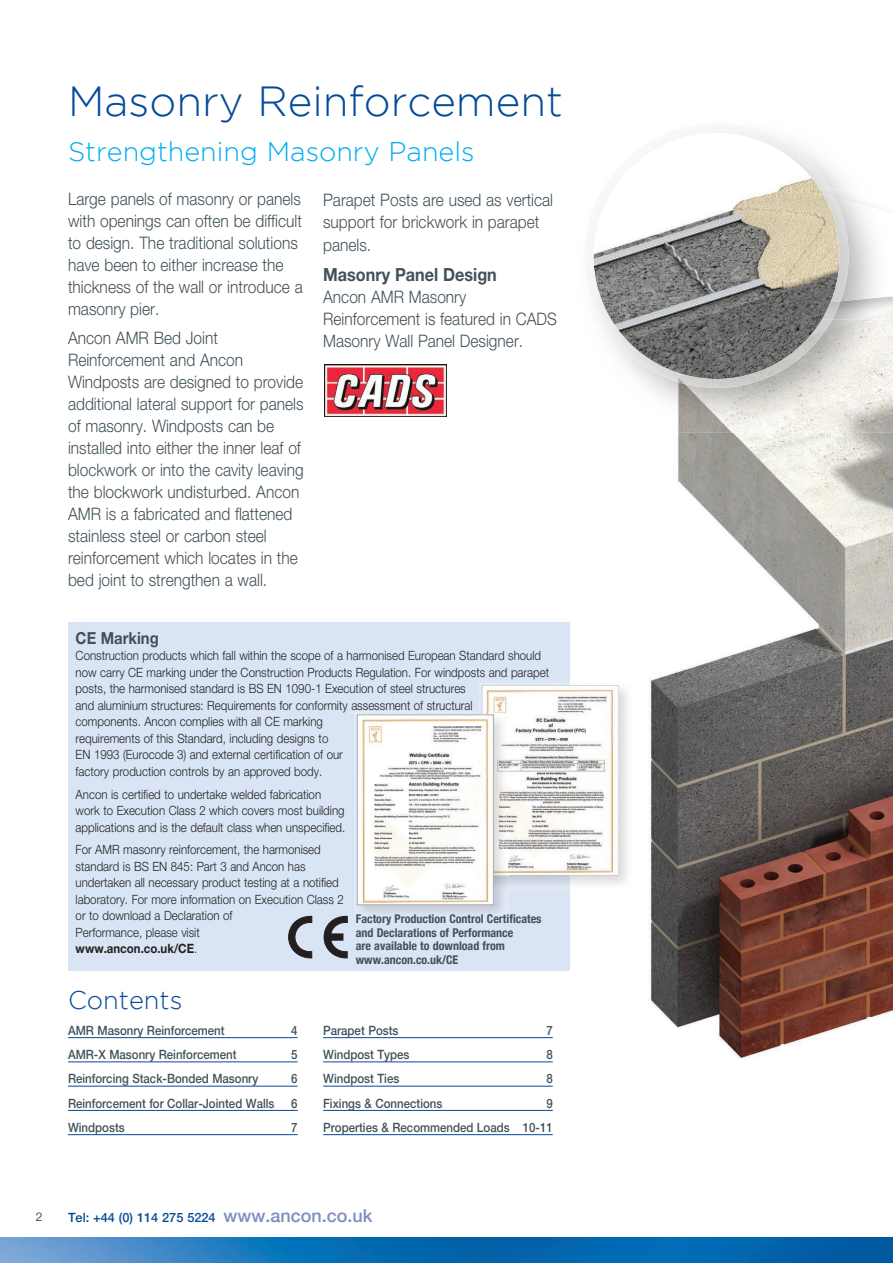
<style>
.page{position:relative;width:893px;height:1263px;background:#fff}
.page>*{position:absolute;margin:0;border:0;box-sizing:border-box;transform-origin:0 0}
.t1{font:300 42px "Gotham";color:#054a99}
.t2{font:300 27px "Gotham";color:#00aeef}
.t3{font:300 25.5px "Gotham";color:#054a99}
.t4{font:700 18px "Helvetica Neue";color:#425159;scale:.9 1}
.t5{font:300 17.25px/22px "Helvetica Neue";color:#425159;scale:.9 1}
.t6{font:700 16.5px "Helvetica Neue";color:#425159;scale:.9 1}
.t7{font:300 12.75px/16.5px "Helvetica Neue";color:#231f20;scale:.9 1}
.t8{font:500 12.75px/24.3px "Helvetica Neue";color:#425159;text-align:right;scale:.9 1}
.t9{font:500 12.75px "Helvetica Neue";color:#054a99}
.t10{font:700 condensed 12px/13.5px "Helvetica Neue";color:#425159}
.t11{font:300 12px "Helvetica Neue";color:#231f20}
.s1{font-weight:700}
.s2{font-size:18px;color:#7f8cc2}
</style>
<div class="page">
<img style="left:522px;top:433px;width:371px;height:653px">
<hr style="left:68px;top:1037px;width:230px;height:1px;background:#054a99">
<hr style="left:68px;top:1061px;width:230px;height:1px;background:#054a99">
<hr style="left:68px;top:1086px;width:230px;height:1px;background:#054a99">
<hr style="left:68px;top:1110px;width:230px;height:1px;background:#054a99">
<hr style="left:68px;top:1134px;width:230px;height:1px;background:#054a99">
<hr style="left:323px;top:1037px;width:230px;height:1px;background:#054a99">
<hr style="left:323px;top:1061px;width:230px;height:1px;background:#054a99">
<hr style="left:323px;top:1086px;width:230px;height:1px;background:#054a99">
<hr style="left:323px;top:1110px;width:230px;height:1px;background:#054a99">
<hr style="left:323px;top:1134px;width:230px;height:1px;background:#054a99">
<img style="left:651px;top:179px;width:242px;height:254px">
<img style="left:840px;top:189px;width:53px;height:8px">
<img style="left:840px;top:301px;width:53px;height:18px">
<img style="left:849px;top:197px;width:44px;height:104px">
<img style="left:590px;top:130px;width:242px;height:258px">
<img style="left:820px;top:189px;width:14px;height:8px">
<img style="left:822px;top:302px;width:18px;height:17px">
<img style="left:822px;top:193px;width:27px;height:109px">
<svg style="left:643px;top:355px;width:140px;height:24px;background:#888887"></svg>
<img style="left:0;top:1237px;width:893px;height:26px">
<div style="left:68px;top:622px;width:502px;height:349px;background:#d9e5f4"></div>
<svg style="left:288px;top:916px;width:24px;height:42px"></svg>
<svg style="left:324px;top:916px;width:23px;height:42px"></svg>
<img style="left:481px;top:682px;width:152px;height:208px">
<svg style="left:482px;top:685px;width:136px;height:190px"></svg>
<img style="left:479px;top:712px;width:30px;height:178px">
<img style="left:482px;top:712px;width:27px;height:163px">
<img style="left:359px;top:717px;width:133px;height:186px">
<div style="left:357px;top:715px;width:137px;height:190px;border:1px solid #a8a9ad"></div>
<svg style="left:324px;top:364px;width:123px;height:53px"></svg>
<img style="left:324px;top:365px;width:122px;height:51px">
<h1 class="t1" style="left:68px;top:78px;width:496px">Masonry Reinforcement</h1>
<h2 class="t2" style="left:68px;top:136px;width:408px">Strengthening Masonry Panels</h2>
<h3 class="t5" style="left:68px;top:187px;width:262px">Large panels of masonry or panels with openings can often be difficult to design. The traditional solutions have been to either increase the thickness of the wall or introduce a masonry pier.</h3>
<p class="t5" style="left:68px;top:326px;width:263px">Ancon AMR Bed Joint<br>Reinforcement and Ancon<br>Windposts are designed to provide additional lateral support for panels of masonry. Windposts can be installed into either the inner leaf of blockwork or into the cavity leaving the blockwork undisturbed. Ancon<br>AMR is a fabricated and flattened stainless steel or carbon steel reinforcement which locates in the bed joint to strengthen a wall.</p>
<h3 class="t5" style="left:323px;top:189px;width:257px">Parapet Posts are used as vertical support for brickwork in parapet panels.</h3>
<h3 class="t4" style="left:323px;top:264px;width:194px">Masonry Panel Design</h3>
<h3 class="t5" style="left:323px;top:286px;width:261px">Ancon AMR Masonry<br>Reinforcement is featured in CADS<br>Masonry Wall Panel Designer.</h3>
<p class="t6" style="left:76px;top:628px;width:94px">CE Marking</p>
<p class="t7" style="left:76px;top:647px;width:527px">Construction products which fall within the scope of a harmonised European Standard should now carry CE marking under the Construction Products Regulation. For windposts and parapet posts, the harmonised standard is BS EN 1090-1 Execution of steel structures<br>and aluminium structures: Requirements for conformity assessment of structural<br>components. Ancon complies with all CE marking<br>requirements of this Standard, including designs to<br>EN 1993 (Eurocode 3) and external certification of our<br>factory production controls by an approved body.</p>
<p class="t7" style="left:76px;top:785px;width:301px">Ancon is certified to undertake welded fabrication work to Execution Class 2 which covers most building applications and is the default class when unspecified.</p>
<p class="t7" style="left:76px;top:841px;width:299px">For AMR masonry reinforcement, the harmonised standard is BS EN 845: Part 3 and Ancon has undertaken all necessary product testing at a notified laboratory. For more information on Execution Class 2 or to download a Declaration of<br>Performance, please visit<br><span class="s1">www.ancon.co.uk/CE</span>.</p>
<p class="t10" style="left:356px;top:911px;width:187px">Factory Production Control Certificates and Declarations of Performance<br>are available to download from www.ancon.co.uk/CE</p>
<h3 class="t3" style="left:68px;top:986px;width:116px">Contents</h3>
<p class="t8" style="left:68px;top:1018px;width:176px">AMR Masonry Reinforcement</p>
<p class="t8" style="left:291px;top:1018px;width:9px">4</p>
<p class="t8" style="left:68px;top:1042px;width:189px">AMR-X Masonry Reinforcement</p>
<p class="t8" style="left:291px;top:1042px;width:9px">5</p>
<p class="t8" style="left:68px;top:1066px;width:213px">Reinforcing Stack-Bonded Masonry</p>
<p class="t8" style="left:291px;top:1066px;width:9px">6</p>
<p class="t8" style="left:68px;top:1091px;width:231px">Reinforcement for Collar-Jointed Walls</p>
<p class="t8" style="left:291px;top:1091px;width:9px">6</p>
<p class="t8" style="left:68px;top:1115px;width:65px">Windposts</p>
<p class="t8" style="left:291px;top:1115px;width:9px">7</p>
<p class="t8" style="left:323px;top:1018px;width:85px">Parapet Posts</p>
<p class="t8" style="left:546px;top:1018px;width:9px">7</p>
<p class="t8" style="left:323px;top:1042px;width:98px">Windpost Types</p>
<p class="t8" style="left:546px;top:1042px;width:9px">8</p>
<p class="t8" style="left:323px;top:1066px;width:86px">Windpost Ties</p>
<p class="t8" style="left:546px;top:1066px;width:9px">8</p>
<p class="t8" style="left:323px;top:1091px;width:134px">Fixings &amp; Connections</p>
<p class="t8" style="left:323px;top:1091px;width:257px">9<br>Properties &amp; Recommended Loads 10-11</p>
<p class="t11" style="left:36px;top:1210px;width:8px">2</p>
<p class="t9" style="left:68px;top:1209px;width:306px">Tel: +44 (0) 114 275 5224 <span class="s2">www.ancon.co.uk</span></p>
</div>
